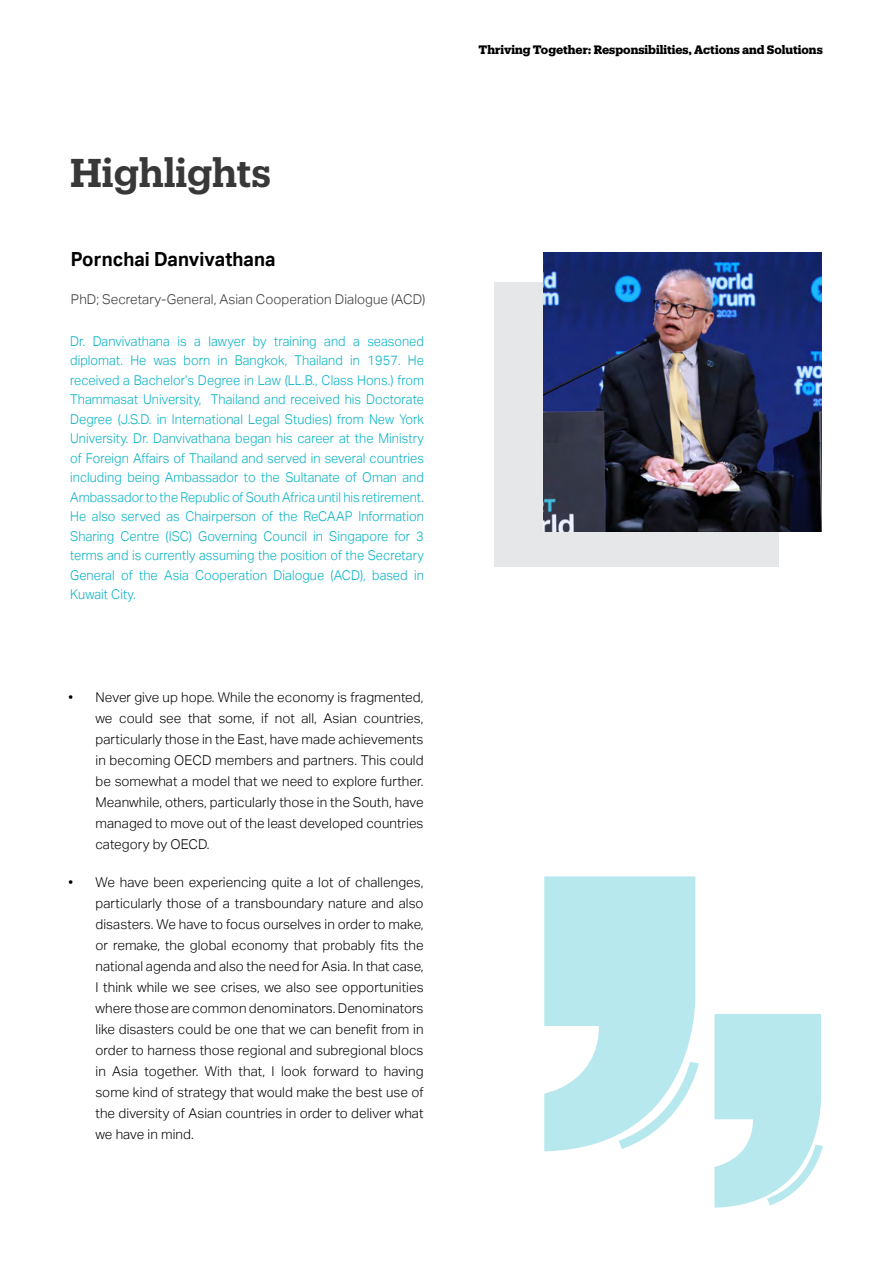
<style>
.page{position:relative;width:893px;height:1263px;background:#fff}
.page>*{position:absolute;margin:0;border:0;box-sizing:border-box;transform-origin:0 0}
.t1{font:600 39.3px "Produkt";color:#383839}
.t2{font:700 19.5px "Aktiv Grotesk";letter-spacing:.005em;color:#000;scale:.95 1}
.t3{font:300 13.5px/21px "Aktiv Grotesk";letter-spacing:.005em;color:#000;text-align:justify}
.t4{font:300 13.5px/19.5px "Aktiv Grotesk";letter-spacing:.005em;color:#00b1c4;text-align:justify;scale:.95 1}
.t5{font:300 13.5px "Aktiv Grotesk";letter-spacing:.005em;color:#383839}
.t6{font:700 12px "Produkt";color:#000}
</style>
<div class="page">
<div style="left:495px;top:282px;width:284px;height:285px;background:#e6e7e8"></div>
<svg style="left:544px;top:876px;width:155px;height:276px"></svg>
<svg style="left:714px;top:1014px;width:109px;height:194px"></svg>
<img style="left:543px;top:252px;width:279px;height:280px">
<h1 class="t1" style="left:70px;top:145px;width:202px">Highlights</h1>
<h2 class="t2" style="left:71px;top:248px;width:217px">Pornchai Danvivathana</h2>
<p class="t5" style="left:71px;top:292px;width:356px">PhD; Secretary-General, Asian Cooperation Dialogue (ACD)</p>
<p class="t4" style="left:70px;top:331px;width:374px">Dr. Danvivathana is a lawyer by training and a seasoned diplomat. He was born in Bangkok, Thailand in 1957. He received a Bachelor’s Degree in Law (LL.B., Class Hons.) from Thammasat University, Thailand and received his Doctorate Degree (J.S.D. in International Legal Studies) from New York University. Dr. Danvivathana began his career at the Ministry of Foreign Affairs of Thailand and served in several countries including being Ambassador to the Sultanate of Oman and Ambassador to the Republic of South Africa until his retirement.<br>He also served as Chairperson of the ReCAAP Information Sharing Centre (ISC) Governing Council in Singapore for 3 terms and is currently assuming the position of the Secretary General of the Asia Cooperation Dialogue (ACD), based in Kuwait City.</p>
<p class="t3" style="left:96px;top:686px;width:330px;text-indent:-27px">• Never give up hope. While the economy is fragmented, we could see that some, if not all, Asian countries, particularly those in the East, have made achievements in becoming OECD members and partners. This could be somewhat a model that we need to explore further.<br>Meanwhile, others, particularly those in the South, have managed to move out of the least developed countries category by OECD.</p>
<p class="t3" style="left:96px;top:871px;width:330px;text-indent:-27px">• We have been experiencing quite a lot of challenges, particularly those of a transboundary nature and also disasters. We have to focus ourselves in order to make, or remake, the global economy that probably fits the national agenda and also the need for Asia. In that case, I think while we see crises, we also see opportunities where those are common denominators. Denominators like disasters could be one that we can benefit from in order to harness those regional and subregional blocs in Asia together. With that, I look forward to having some kind of strategy that would make the best use of the diversity of Asian countries in order to deliver what we have in mind.</p>
<p class="t6" style="left:479px;top:41px;width:346px">Thriving Together: Responsibilities, Actions and Solutions</p>
</div>
